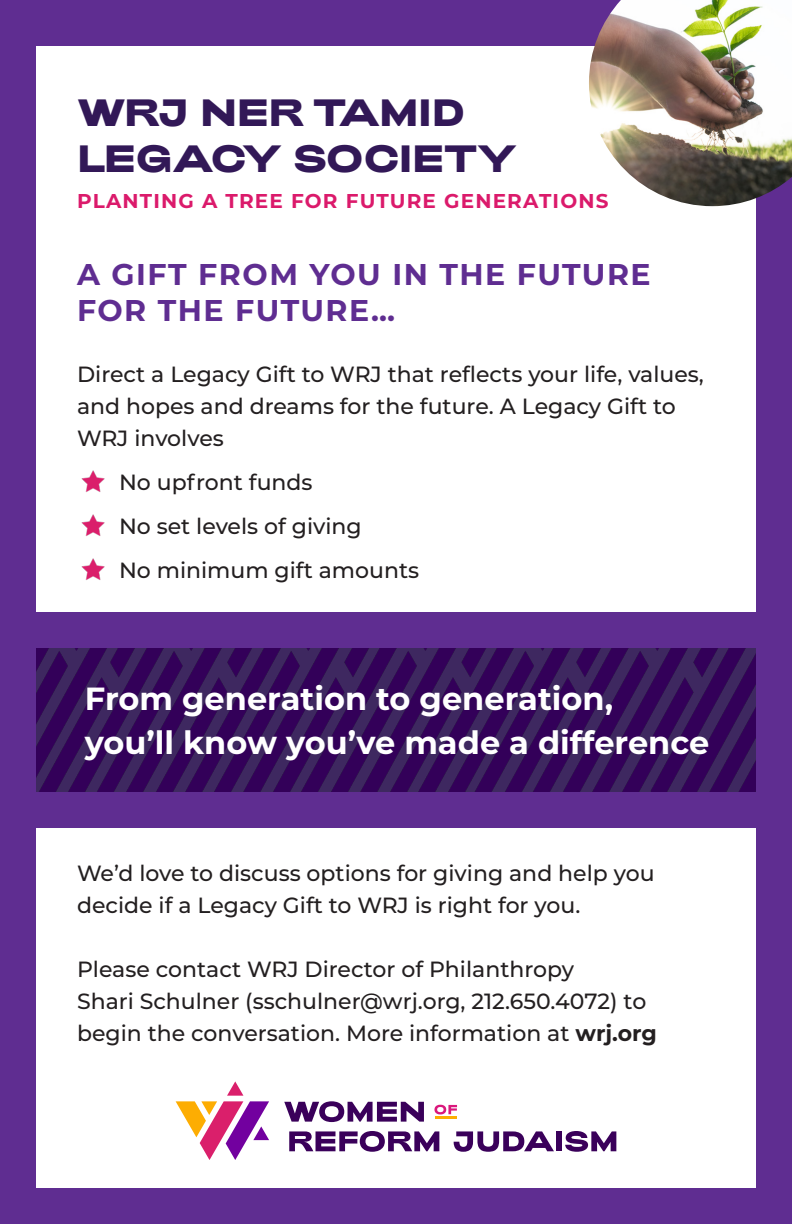
<style>
.page{position:relative;width:792px;height:1224px;background:#5f2d91}
.page>*{position:absolute;margin:0;border:0;box-sizing:border-box;transform-origin:0 0}
.t1{font:900 38px/45.6px "Adieu";letter-spacing:-.01em;color:#321857}
.t2{font:700 32px "Montserrat";color:#fff}
.t3{font:700 30px/36px "Montserrat";letter-spacing:.05em;color:#5f2d91}
.t4{font:500 22px/32px "Montserrat";color:#231f20}
.t5{font:700 20px "Montserrat";letter-spacing:.06em;color:#db1a6b}
.s1{font-weight:700}
</style>
<div class="page">
<div style="left:36px;top:47px;width:720px;height:1141px;background:#fff"></div>
<img style="left:81px;top:470px;width:24px;height:22px">
<img style="left:81px;top:514px;width:24px;height:22px">
<img style="left:81px;top:558px;width:24px;height:22px">
<svg style="left:176px;top:1081px;width:93px;height:79px"></svg>
<svg style="left:284px;top:1101px;width:140px;height:21px"></svg>
<svg style="left:434px;top:1105px;width:23px;height:9px"></svg>
<hr style="left:435px;top:1117px;width:22px;height:2px;background:#fdad02">
<svg style="left:289px;top:1131px;width:150px;height:21px"></svg>
<svg style="left:454px;top:1131px;width:100px;height:21px"></svg>
<div style="left:556px;top:1131px;width:6px;height:20px;background:#3a005a"></div>
<svg style="left:565px;top:1131px;width:51px;height:21px"></svg>
<img style="left:589px;top:0;width:203px;height:206px">
<div style="left:0;top:612px;width:792px;height:216px;background:#5f2d91"></div>
<img style="left:36px;top:648px;width:720px;height:144px">
<p class="t1" style="left:77px;top:90px;width:442px">WRJ NER TAMID<br>LEGACY SOCIETY</p>
<p class="t5" style="left:77px;top:187px;width:533px">PLANTING A TREE FOR FUTURE GENERATIONS</p>
<p class="t3" style="left:77px;top:255px;width:575px">A GIFT FROM YOU IN THE FUTURE<br>FOR THE FUTURE…</p>
<p class="t4" style="left:77px;top:357px;width:628px">Direct a Legacy Gift to WRJ that reflects your life, values, and hopes and dreams for the future. A Legacy Gift to<br>WRJ involves</p>
<p class="t4" style="left:119px;top:465px;width:195px">No upfront funds</p>
<p class="t4" style="left:119px;top:509px;width:244px">No set levels of giving</p>
<p class="t4" style="left:119px;top:553px;width:302px">No minimum gift amounts</p>
<p class="t2" style="left:85px;top:675px;width:530px">From generation to generation,</p>
<p class="t2" style="left:85px;top:719px;width:626px">you’ll know you’ve made a difference</p>
<p class="t4" style="left:77px;top:856px;width:579px">We’d love to discuss options for giving and help you decide if a Legacy Gift to WRJ is right for you.</p>
<p class="t4" style="left:77px;top:952px;width:499px">Please contact WRJ Director of Philanthropy</p>
<p class="t4" style="left:77px;top:984px;width:581px">Shari Schulner (sschulner@wrj.org, 212.650.4072) to begin the conversation. More information at <span class="s1">wrj.org</span></p>
</div>
